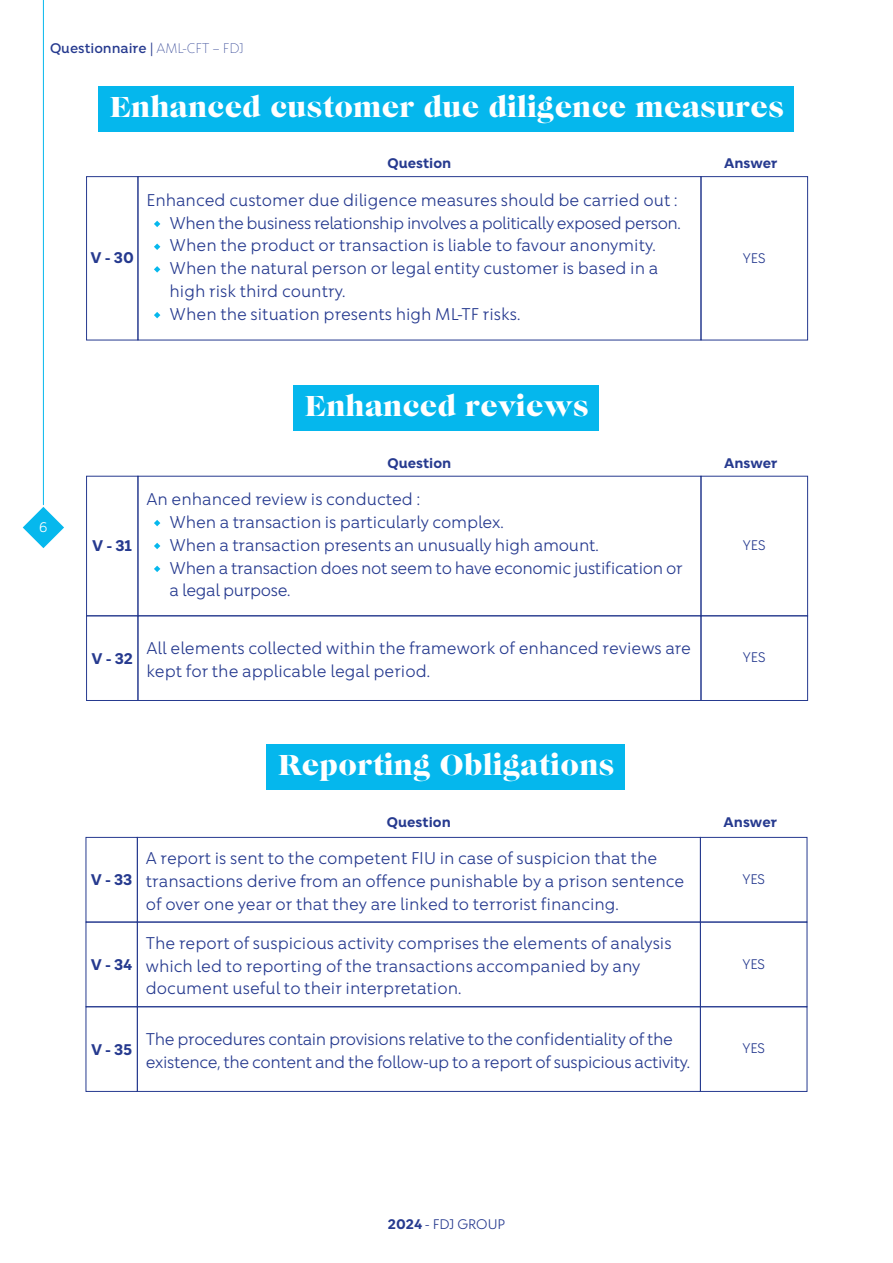
<style>
.page{position:relative;width:893px;height:1263px;background:#fff}
.page>*{position:absolute;margin:0;border:0;box-sizing:border-box;transform-origin:0 0}
.t1{font:30px "Caslon Graphique EF";color:#fff}
.t2{font:16.5px/22.8px "Chance";color:#263a8f}
.t3{font:16.5px/22.8px "Chance";letter-spacing:-.025em;color:#263a8f}
.t4{font:700 15px "Chance";color:#263a8f}
.t5{font:700 13.5px "Chance";color:#263a8f}
.t6{font:13.5px "Chance";color:#263a8f}
.t7{font:500 13.5px "Chance";color:#263a8f}
.t8{font:13.5px "Chance";color:#fff}
.s1{font-weight:400}
.s2{font-weight:300}
.s3{font-weight:700}
</style>
<div class="page">
<hr style="left:43px;top:0;width:1px;height:505px;background:#06b8ed">
<svg style="left:23px;top:507px;width:41px;height:41px"></svg>
<div style="left:267px;top:744px;width:358px;height:46px;background:#05b7ed"></div>
<div style="left:137px;top:922px;width:564px;height:85px;border:1px solid #263a8f"></div>
<div style="left:700px;top:922px;width:107px;height:85px;border:1px solid #263a8f"></div>
<div style="left:86px;top:922px;width:51px;height:85px;border:1px solid #263a8f"></div>
<div style="left:137px;top:837px;width:564px;height:85px;border:1px solid #263a8f"></div>
<div style="left:700px;top:837px;width:107px;height:85px;border:1px solid #263a8f"></div>
<div style="left:138px;top:616px;width:563px;height:85px;border:1px solid #263a8f"></div>
<div style="left:701px;top:616px;width:107px;height:85px;border:1px solid #263a8f"></div>
<div style="left:86px;top:616px;width:52px;height:85px;border:1px solid #263a8f"></div>
<div style="left:99px;top:86px;width:695px;height:45px;background:#05b7ed"></div>
<div style="left:138px;top:176px;width:563px;height:164px;border:1px solid #263a8f"></div>
<div style="left:701px;top:176px;width:107px;height:164px;border:1px solid #263a8f"></div>
<div style="left:86px;top:176px;width:52px;height:164px;border:1px solid #263a8f"></div>
<svg style="left:154px;top:221px;width:6px;height:6px"></svg>
<svg style="left:154px;top:244px;width:6px;height:6px"></svg>
<svg style="left:154px;top:266px;width:6px;height:7px"></svg>
<svg style="left:154px;top:312px;width:6px;height:6px"></svg>
<div style="left:294px;top:385px;width:305px;height:46px;background:#05b7ed"></div>
<div style="left:138px;top:476px;width:563px;height:140px;border:1px solid #263a8f"></div>
<div style="left:701px;top:476px;width:107px;height:140px;border:1px solid #263a8f"></div>
<div style="left:86px;top:476px;width:52px;height:140px;border:1px solid #263a8f"></div>
<svg style="left:154px;top:520px;width:6px;height:6px"></svg>
<svg style="left:154px;top:543px;width:6px;height:6px"></svg>
<svg style="left:154px;top:566px;width:6px;height:6px"></svg>
<p class="t7" style="left:50px;top:40px;width:196px">Questionnaire <span class="s1">|</span> <span class="s2">AML-CFT – FDJ</span></p>
<h1 class="t1" style="left:109px;top:89px;width:676px">Enhanced customer due diligence measures</h1>
<p class="t5" style="left:388px;top:155px;width:65px">Question</p>
<p class="t5" style="left:724px;top:155px;width:55px">Answer</p>
<p class="t2" style="left:170px;top:188px;width:513px;text-indent:-23px">Enhanced customer due diligence measures should be carried out :<br>When the business relationship involves a politically exposed person.<br>When the product or transaction is liable to favour anonymity.<br>When the natural person or legal entity customer is based in a high risk third country.<br>When the situation presents high ML-TF risks.</p>
<p class="t4" style="left:91px;top:248px;width:45px">V - 30</p>
<p class="t6" style="left:743px;top:249px;width:24px">YES</p>
<p class="t8" style="left:39px;top:518px;width:10px">6</p>
<h1 class="t1" style="left:304px;top:389px;width:286px">Enhanced reviews</h1>
<p class="t5" style="left:388px;top:454px;width:65px">Question</p>
<p class="t5" style="left:724px;top:454px;width:55px">Answer</p>
<p class="t2" style="left:170px;top:487px;width:515px;text-indent:-23px">An enhanced review is conducted :<br>When a transaction is particularly complex.<br>When a transaction presents an unusually high amount.<br>When a transaction does not seem to have economic justification or a legal purpose.</p>
<p class="t4" style="left:92px;top:536px;width:42px">V - 31</p>
<p class="t6" style="left:743px;top:537px;width:24px">YES</p>
<p class="t2" style="left:146px;top:636px;width:546px">All elements collected within the framework of enhanced reviews are kept for the applicable legal period.</p>
<p class="t4" style="left:91px;top:649px;width:43px">V - 32</p>
<p class="t6" style="left:743px;top:649px;width:24px">YES</p>
<h1 class="t1" style="left:277px;top:748px;width:339px">Reporting Obligations</h1>
<p class="t5" style="left:387px;top:813px;width:65px">Question</p>
<p class="t5" style="left:724px;top:813px;width:55px">Answer</p>
<p class="t2" style="left:146px;top:846px;width:540px">A report is sent to the competent FIU in case of suspicion that the transactions derive from an offence punishable by a prison sentence of over one year or that they are linked to terrorist financing.</p>
<p class="t4" style="left:91px;top:870px;width:43px">V - 33</p>
<p class="t6" style="left:742px;top:870px;width:24px">YES</p>
<p class="t2" style="left:146px;top:931px;width:527px">The report of suspicious activity comprises the elements of analysis which led to reporting of the transactions accompanied by any document useful to their interpretation.</p>
<p class="t4" style="left:91px;top:955px;width:43px">V - 34</p>
<p class="t6" style="left:742px;top:955px;width:24px">YES</p>
<p class="t3" style="left:146px;top:1027px;width:546px">The procedures contain provisions relative to the confidentiality of the existence, the content and the follow-up to a report of suspicious activity.</p>
<p class="t4" style="left:91px;top:1040px;width:43px">V - 35</p>
<p class="t6" style="left:742px;top:1040px;width:24px">YES</p>
<p class="t6" style="left:388px;top:1215px;width:119px"><span class="s3">2024</span> - FDJ GROUP</p>
</div>
